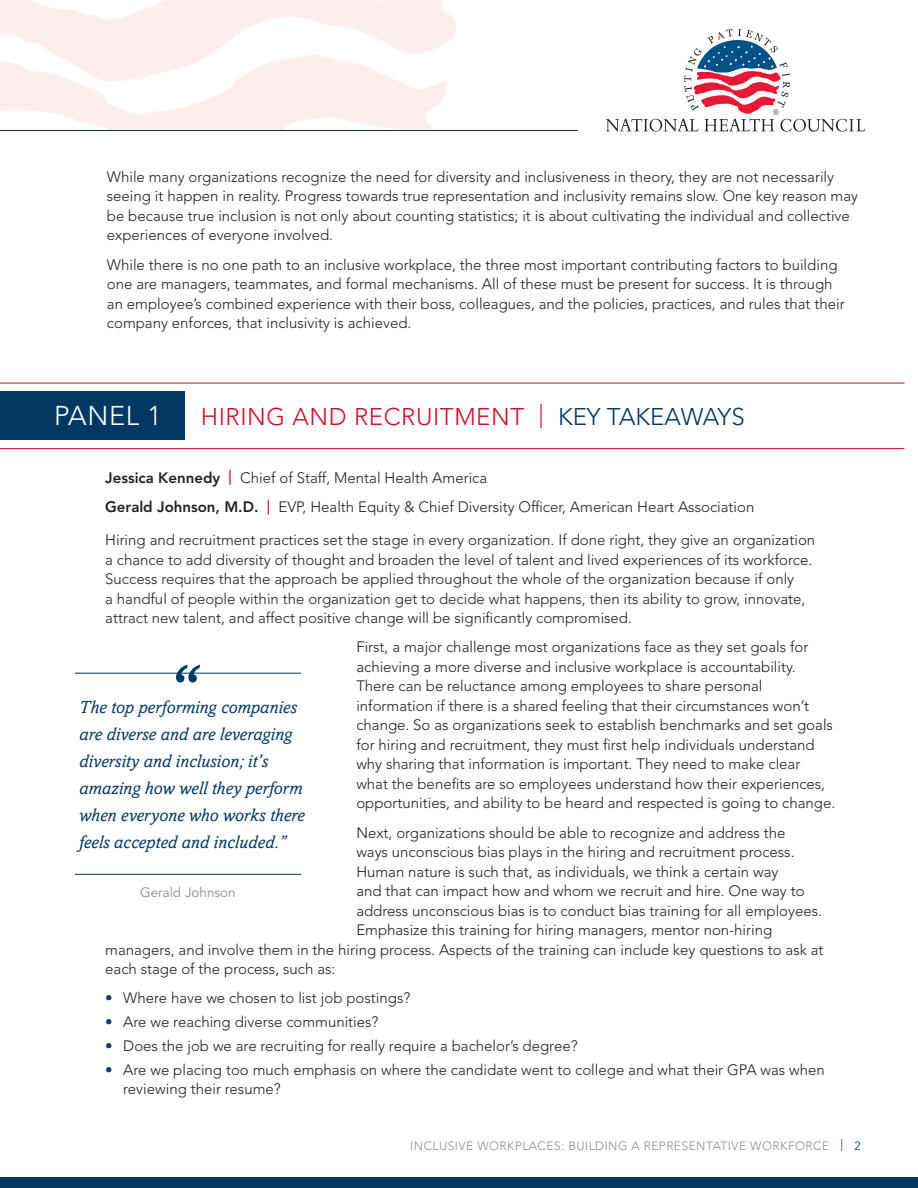
<style>
.page{position:relative;width:918px;height:1188px;background:#fff}
.page>*{position:absolute;margin:0;border:0;box-sizing:border-box;transform-origin:0 0}
.t1{font:300 27px "Avenir LT Std";letter-spacing:.025em;color:#fff}
.t2{font:300 24px "Avenir LT Std";letter-spacing:.025em;color:#d30d2b}
.t3{font:italic 18px/27px "Amasis MT Std";color:#003864}
.body{font:300 15px/19.5px "Avenir LT Std";color:#231f20}
.body-2{font:13.5px "Avenir LT Std";color:#8a8c8f}
.t4{font:300 12px "Avenir LT Std";letter-spacing:.04em;color:#8a8c8f}
.s1{color:#003864}
.s2{font-weight:800}
.s3{font-weight:500;color:#d30d2b}
</style>
<div class="page">
<svg style="left:0;top:0;width:456px;height:130px"></svg>
<svg style="left:606px;top:29px;width:260px;height:103px"></svg>
<hr style="left:0;top:130px;width:578px;height:1px;background:#003864">
<div style="left:0;top:391px;width:184px;height:49px;background:#003864"></div>
<hr style="left:0;top:448px;width:904px;height:1px;background:#d30d2b">
<hr style="left:0;top:383px;width:904px;height:1px;background:#d30d2b">
<hr style="left:75px;top:874px;width:226px;height:1px;background:#003864">
<hr style="left:75px;top:673px;width:226px;height:1px;background:#003864">
<svg style="left:176px;top:665px;width:24px;height:18px"></svg>
<div style="left:0;top:1177px;width:918px;height:11px;background:#003864"></div>
<p class="body" style="left:107px;top:167px;width:753px">While many organizations recognize the need for diversity and inclusiveness in theory, they are not necessarily seeing it happen in reality. Progress towards true representation and inclusivity remains slow. One key reason may be because true inclusion is not only about counting statistics; it is about cultivating the individual and collective experiences of everyone involved.</p>
<p class="body" style="left:107px;top:255px;width:739px">While there is no one path to an inclusive workplace, the three most important contributing factors to building one are managers, teammates, and formal mechanisms. All of these must be present for success. It is through an employee’s combined experience with their boss, colleagues, and the policies, practices, and rules that their company enforces, that inclusivity is achieved.</p>
<p class="t1" style="left:54px;top:400px;width:109px">PANEL 1</p>
<p class="t2" style="left:201px;top:403px;width:546px">HIRING AND RECRUITMENT | <span class="s1">KEY TAKEAWAYS</span></p>
<p class="body" style="left:105px;top:468px;width:384px"><span class="s2">Jessica Kennedy</span> <span class="s3">|</span> Chief of Staff, Mental Health America</p>
<p class="body" style="left:105px;top:497px;width:651px"><span class="s2">Gerald Johnson, M.D.</span> <span class="s3">|</span> EVP, Health Equity &amp; Chief Diversity Officer, American Heart Association</p>
<p class="body" style="left:105px;top:530px;width:712px">Hiring and recruitment practices set the stage in every organization. If done right, they give an organization a chance to add diversity of thought and broaden the level of talent and lived experiences of its workforce.<br>Success requires that the approach be applied throughout the whole of the organization because if only<br>a handful of people within the organization get to decide what happens, then its ability to grow, innovate, attract new talent, and affect positive change will be significantly compromised.</p>
<p class="body" style="left:356px;top:638px;width:480px">First, a major challenge most organizations face as they set goals for achieving a more diverse and inclusive workplace is accountability.<br>There can be reluctance among employees to share personal information if there is a shared feeling that their circumstances won’t change. So as organizations seek to establish benchmarks and set goals for hiring and recruitment, they must first help individuals understand why sharing that information is important. They need to make clear what the benefits are so employees understand how their experiences, opportunities, and ability to be heard and respected is going to change.</p>
<p class="body" style="left:356px;top:823px;width:431px">Next, organizations should be able to recognize and address the</p>
<p class="body" style="left:356px;top:842px;width:440px">ways unconscious bias plays in the hiring and recruitment process.</p>
<p class="body" style="left:356px;top:862px;width:424px">Human nature is such that, as individuals, we think a certain way</p>
<p class="body" style="left:356px;top:881px;width:450px">and that can impact how and whom we recruit and hire. One way to</p>
<p class="body" style="left:356px;top:901px;width:467px">address unconscious bias is to conduct bias training for all employees.</p>
<p class="body" style="left:356px;top:920px;width:417px">Emphasize this training for hiring managers, mentor non-hiring</p>
<p class="body" style="left:105px;top:940px;width:720px">managers, and involve them in the hiring process. Aspects of the training can include key questions to ask at</p>
<p class="body" style="left:105px;top:959px;width:232px">each stage of the process, such as:</p>
<p class="body" style="left:105px;top:988px;width:307px"><span class="s1">•</span> Where have we chosen to list job postings?</p>
<p class="body" style="left:105px;top:1012px;width:275px"><span class="s1">•</span> Are we reaching diverse communities?</p>
<p class="body" style="left:105px;top:1036px;width:474px"><span class="s1">•</span> Does the job we are recruiting for really require a bachelor’s degree?</p>
<p class="body" style="left:123px;top:1060px;width:703px;text-indent:-18px"><span class="s1">•</span> Are we placing too much emphasis on where the candidate went to college and what their GPA was when reviewing their resume?</p>
<p class="t3" style="left:79px;top:694px;width:227px">The top performing companies are diverse and are leveraging diversity and inclusion; it’s amazing how well they perform when everyone who works there feels accepted and included.”</p>
<p class="body-2" style="left:140px;top:885px;width:97px">Gerald Johnson</p>
<p class="t4" style="left:410px;top:1138px;width:452px">INCLUSIVE WORKPLACES: BUILDING A REPRESENTATIVE WORKFORCE <span class="s1">| 2</span></p>
</div>
